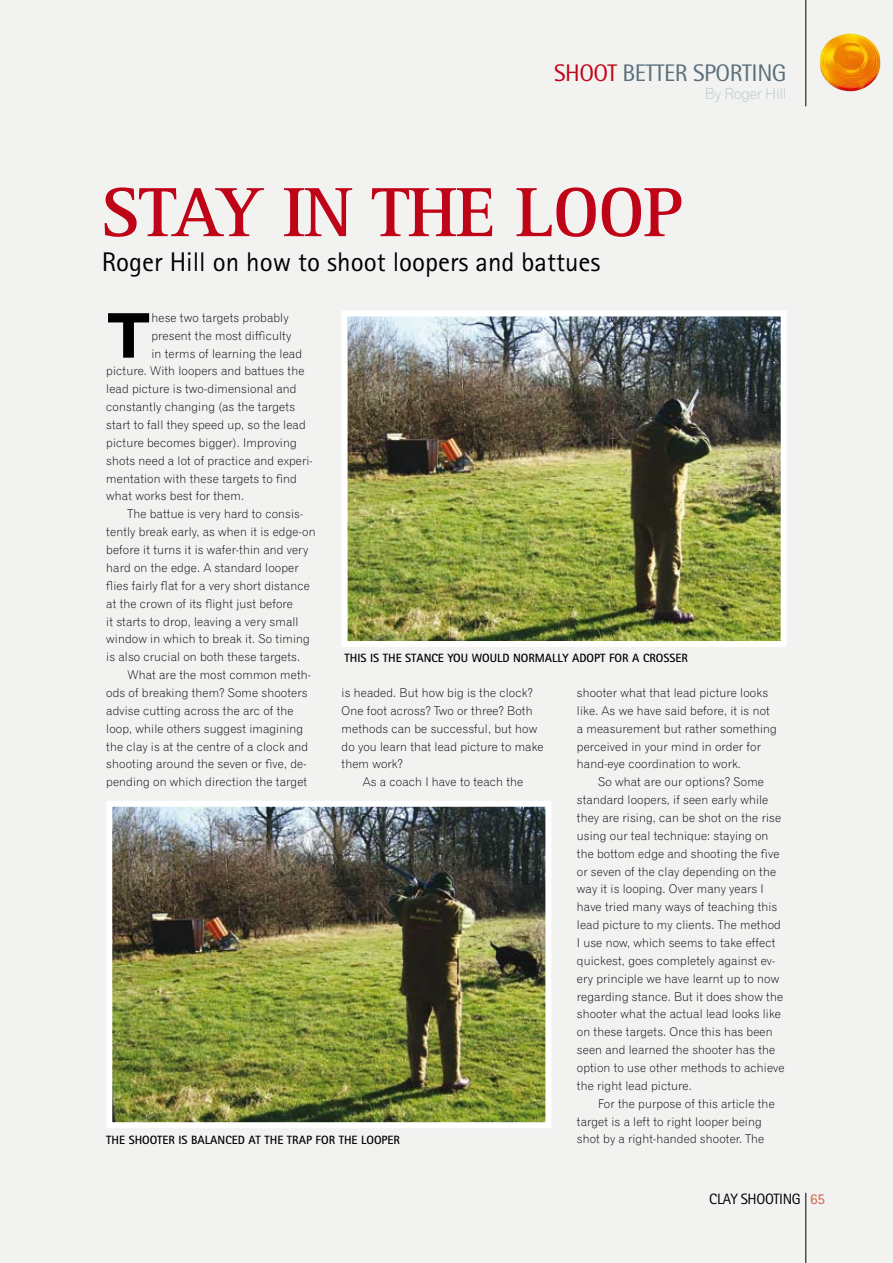
<style>
.page{position:relative;width:893px;height:1263px;background:#f2f2f1}
.page>*{position:absolute;margin:0;border:0;box-sizing:border-box;transform-origin:0 0}
.t1{font:700 72px "Rotis Serif";letter-spacing:-.02em;color:#c00418}
.t2{font:61.2px "Gothic 720 BT Bold B";color:#000}
.t3{font:27px "Rotis Sans Serif";color:#000}
.t4{font:24px "Rotis Semi Sans";letter-spacing:-.02em;color:#5a6f7a}
.t5{font:15px "Rotis Sans Serif";letter-spacing:-.02em;color:#000}
.t6{font:15px "Gothic 720 BT Light B";letter-spacing:-.02em;color:#b8c8d0}
.t7{font:12px/17.9px "Gothic 720 BT Light B";letter-spacing:.01em;color:#000}
.t8{font:700 12px "Rotis Sans Serif";color:#000}
.s1{color:#c00418}
.s2{color:#d26143}
</style>
<div class="page">
<hr style="left:805px;top:1193px;width:1px;height:70px;background:#000">
<img style="left:820px;top:33px;width:60px;height:58px">
<hr style="left:805px;top:0;width:1px;height:106px;background:#000">
<img style="left:349px;top:317px;width:431px;height:323px">
<div style="left:342px;top:310px;width:445px;height:337px;border:6px solid #fff"></div>
<img style="left:113px;top:808px;width:431px;height:313px">
<div style="left:106px;top:801px;width:445px;height:327px;border:6px solid #fff"></div>
<h3 class="t4" style="left:554px;top:58px;width:234px"><span class="s1">SHOOT</span> BETTER SPORTING</h3>
<p class="t6" style="left:705px;top:84px;width:83px">By Roger Hill</p>
<h1 class="t1" style="left:100px;top:170px;width:585px">STAY IN THE LOOP</h1>
<h3 class="t3" style="left:102px;top:245px;width:500px">Roger H ill on how to shoot loopers and battues</h3>
<h2 class="t2" style="left:106px;top:298px;width:46px">T</h2>
<p class="t7" style="left:151px;top:309px;width:139px">hese two targets probably</p>
<p class="t7" style="left:151px;top:326px;width:141px">present the most difficulty</p>
<p class="t7" style="left:151px;top:344px;width:152px">in terms of learning the lead</p>
<p class="t7" style="left:106px;top:362px;width:200px">picture. With loopers and battues the</p>
<p class="t7" style="left:106px;top:380px;width:192px">lead picture is two-dimensional and</p>
<p class="t7" style="left:106px;top:398px;width:190px">constantly changing (as the targets</p>
<p class="t7" style="left:106px;top:416px;width:201px">start to fall they speed up, so the lead</p>
<p class="t7" style="left:106px;top:434px;width:192px">picture becomes bigger). Improving</p>
<p class="t7" style="left:106px;top:451px;width:208px">shots need a lot of practice and experi-</p>
<p class="t7" style="left:106px;top:469px;width:192px">mentation with these targets to find</p>
<p class="t7" style="left:106px;top:487px;width:139px">what works best for them.</p>
<p class="t7" style="left:128px;top:505px;width:177px">The battue is very hard to consis-</p>
<p class="t7" style="left:106px;top:523px;width:211px">tently break early, as when it is edge-on</p>
<p class="t7" style="left:106px;top:541px;width:203px">before it turns it is wafer-thin and very</p>
<p class="t7" style="left:106px;top:559px;width:194px">hard on the edge. A standard looper</p>
<p class="t7" style="left:106px;top:576px;width:205px">flies fairly flat for a very short distance</p>
<p class="t7" style="left:106px;top:594px;width:188px">at the crown of its flight just before</p>
<p class="t7" style="left:106px;top:612px;width:194px">it starts to drop, leaving a very small</p>
<p class="t7" style="left:106px;top:630px;width:205px">window in which to break it. So timing</p>
<p class="t7" style="left:106px;top:648px;width:195px">is also crucial on both these targets.</p>
<p class="t7" style="left:128px;top:666px;width:185px">What are the most common meth-</p>
<p class="t7" style="left:106px;top:684px;width:203px">ods of breaking them? Some shooters</p>
<p class="t7" style="left:106px;top:701px;width:189px">advise cutting across the arc of the</p>
<p class="t7" style="left:106px;top:719px;width:198px">loop, while others suggest imagining</p>
<p class="t7" style="left:106px;top:737px;width:203px">the clay is at the centre of a clock and</p>
<p class="t7" style="left:106px;top:755px;width:202px">shooting around the seven or five, de-</p>
<p class="t7" style="left:106px;top:773px;width:202px">pending on which direction the target</p>
<p class="t8" style="left:345px;top:650px;width:345px">THIS IS THE STANCE YOU WOULD NORMALLY ADOPT FOR A CROSSER</p>
<p class="t7" style="left:342px;top:684px;width:193px">is headed. But how big is the clock?</p>
<p class="t7" style="left:342px;top:701px;width:193px">One foot across? Two or three? Both</p>
<p class="t7" style="left:342px;top:719px;width:197px">methods can be successful, but how</p>
<p class="t7" style="left:342px;top:737px;width:204px">do you learn that lead picture to make</p>
<p class="t7" style="left:342px;top:755px;width:63px">them work?</p>
<p class="t7" style="left:363px;top:773px;width:162px">As a coach I have to teach the</p>
<p class="t7" style="left:577px;top:684px;width:202px">shooter what that lead picture looks like. As we have said before, it is not a measurement but rather something perceived in your mind in order for hand-eye coordination to work.</p>
<p class="t7" style="left:577px;top:773px;width:209px;text-indent:21px">So what are our options? Some standard loopers, if seen early while they are rising, can be shot on the rise using our teal technique: staying on the bottom edge and shooting the five or seven of the clay depending on the way it is looping. Over many years I have tried many ways of teaching this lead picture to my clients. The method I use now, which seems to take effect quickest, goes completely against ev&shy;ery principle we have learnt up to now regarding stance. But it does show the shooter what the actual lead looks like on these targets. Once this has been seen and learned the shooter has the option to use other methods to achieve the right lead picture.</p>
<p class="t7" style="left:577px;top:1094px;width:199px;text-indent:21px">For the purpose of this article the target is a left to right looper being shot by a right-handed shooter. The</p>
<p class="t8" style="left:106px;top:1132px;width:295px">THE SHOOTER IS BALANCED AT THE TRAP FOR THE LOOPER</p>
<p class="t5" style="left:709px;top:1190px;width:117px">clay shooting <span class="s2">65</span></p>
</div>
